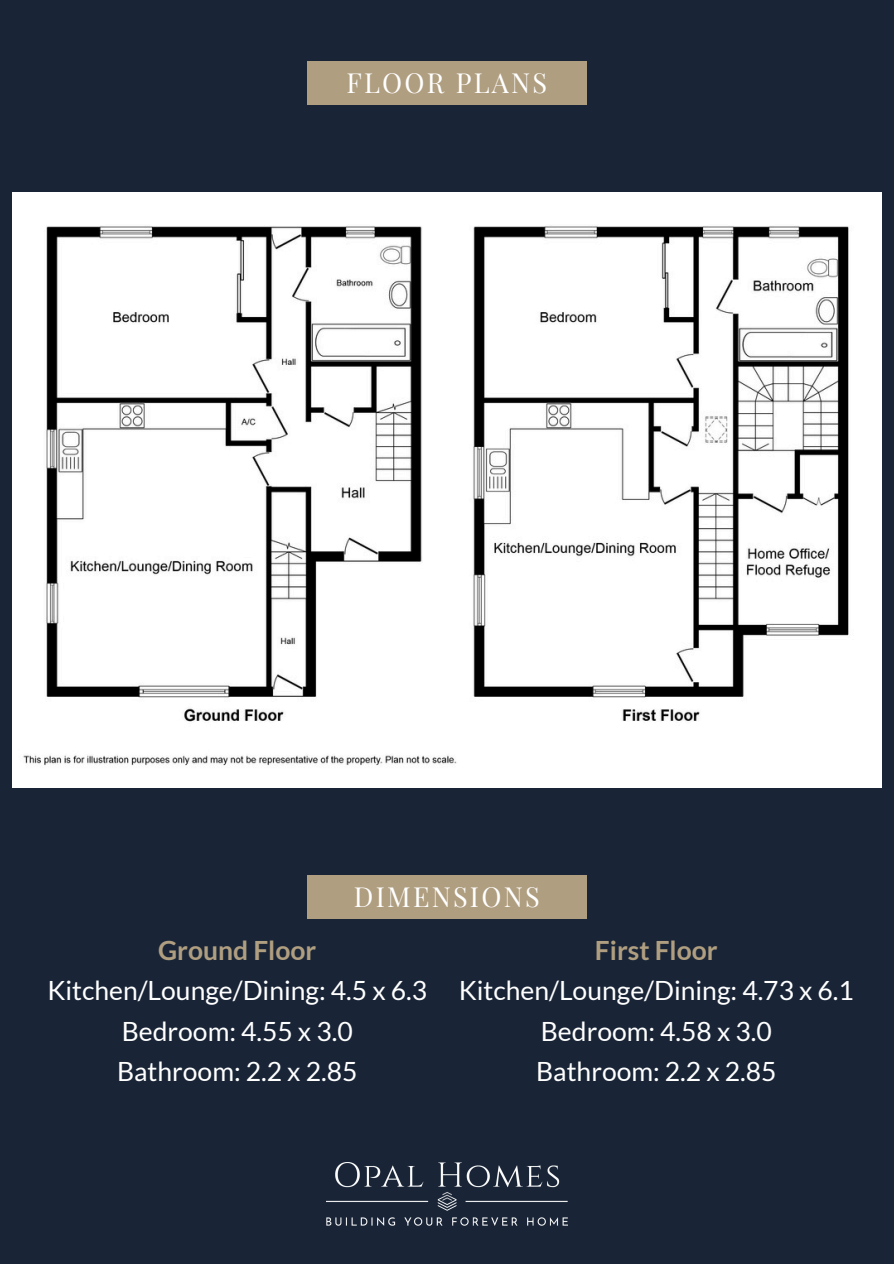
<style>
.page{position:relative;width:894px;height:1264px;background:#fff}
.page>*{position:absolute;margin:0;border:0;box-sizing:border-box;transform-origin:0 0}
.t1{font:27px "Playfair Display";letter-spacing:.085em;color:#fff}
.t2{font:26.4px "Lato";color:#fff}
.t3{font:700 26.4px "Lato";color:#b09e80}
</style>
<div class="page">
<div style="left:0;top:0;width:893px;height:1263px;background:#192537"></div>
<img style="left:326px;top:1162px;width:241px;height:62px">
<div style="left:307px;top:61px;width:279px;height:43px;background:#b09e80"></div>
<div style="left:307px;top:875px;width:279px;height:44px;background:#b09e80"></div>
<img style="left:12px;top:192px;width:869px;height:595px">
<div style="left:779px;top:731px;width:101px;height:52px;background:#fff"></div>
<div style="left:169px;top:301px;width:29px;height:29px;background:#fff"></div>
<div style="left:600px;top:301px;width:29px;height:29px;background:#fff"></div>
<h1 class="t1" style="left:346px;top:63px;width:202px">FLOOR PLANS</h1>
<p class="t1" style="left:354px;top:878px;width:187px">DIMENSIONS</p>
<p class="t3" style="left:158px;top:933px;width:160px">Ground Floor</p>
<p class="t2" style="left:47px;top:974px;width:381px">Kitchen/Lounge/Dining: 4.5 x 6.3</p>
<p class="t2" style="left:122px;top:1014px;width:232px">Bedroom: 4.55 x 3.0</p>
<p class="t2" style="left:117px;top:1055px;width:242px">Bathroom: 2.2 x 2.85</p>
<p class="t3" style="left:594px;top:933px;width:124px">First Floor</p>
<p class="t2" style="left:458px;top:974px;width:396px">Kitchen/Lounge/Dining: 4.73 x 6.1</p>
<p class="t2" style="left:540px;top:1014px;width:232px">Bedroom: 4.58 x 3.0</p>
<p class="t2" style="left:536px;top:1055px;width:242px">Bathroom: 2.2 x 2.85</p>
</div>
